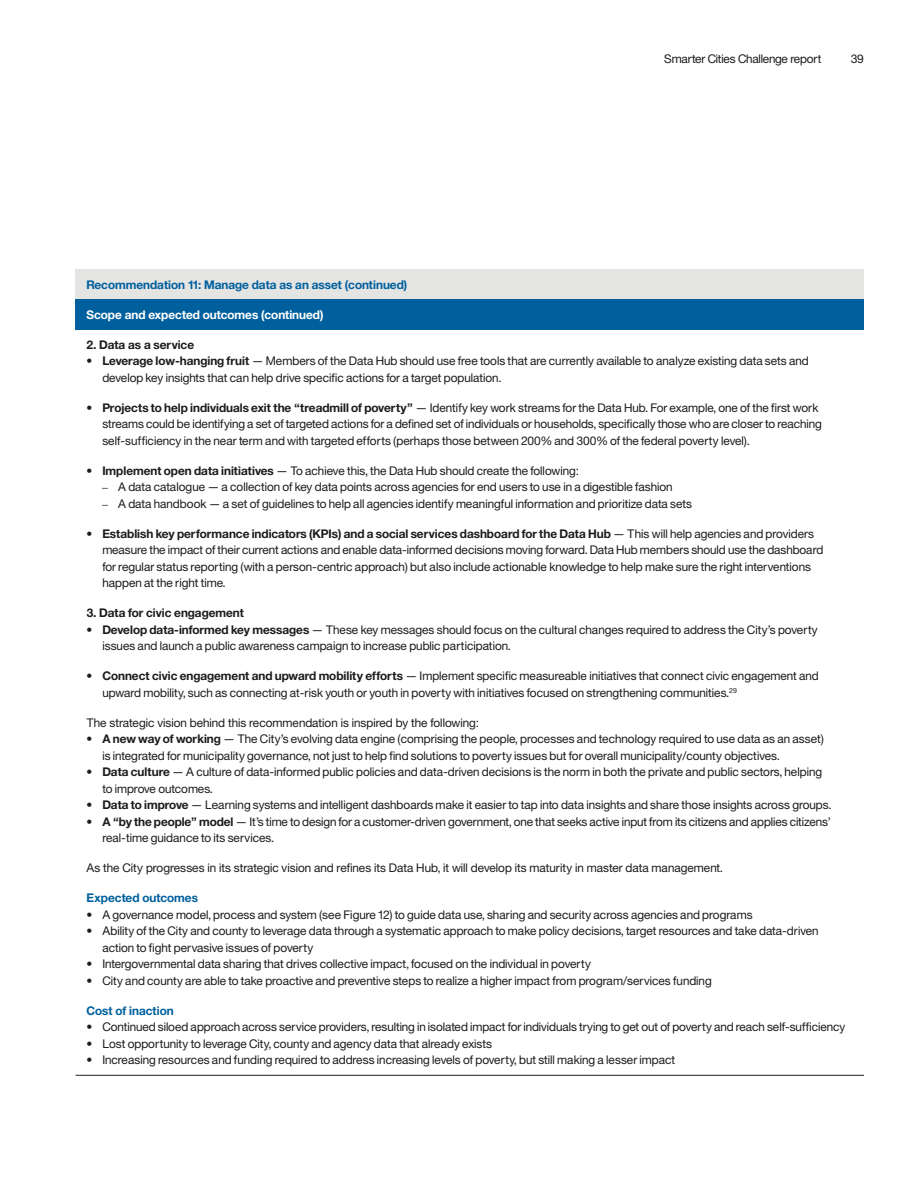
<style>
.page{position:relative;width:918px;height:1188px;background:#fff}
.page>*{position:absolute;margin:0;border:0;box-sizing:border-box;transform-origin:0 0}
.t1{font:12px/16.5px "Helv Neue Romanfor IBM";color:#1d1d1b}
.t2{font:12px "Helv Neue Boldfor IBM";color:#1d1d1b}
.t3{font:12px "Helv Neue Boldfor IBM";color:#00609d}
.t4{font:12px "Helv Neue Boldfor IBM";color:#fff}
.t5{font:12px "Helv Neue Romanfor IBM";letter-spacing:-.02em;color:#1d1d1b}
.s1{font-family:"Helv Neue Boldfor IBM"}
.s2{font-family:"Janson Text LT Pro"}
.s3{font-family:"Helv Neue Romanfor IBM"}
</style>
<div class="page">
<div style="left:76px;top:269px;width:788px;height:30px;background:#e4e4e3"></div>
<div style="left:76px;top:299px;width:788px;height:31px;background:#00609d"></div>
<hr style="left:76px;top:1075px;width:788px;height:1px;background:#1d1d1b">
<p class="t5" style="left:664px;top:51px;width:159px">Smarter Cities Challenge report</p>
<p class="t1" style="left:851px;top:50px;width:15px">39</p>
<p class="t3" style="left:86px;top:277px;width:322px">Recommendation 11: Manage data as an asset (continued)</p>
<p class="t4" style="left:86px;top:307px;width:239px">Scope and expected outcomes (continued)</p>
<p class="t2" style="left:86px;top:337px;width:109px">2. Data as a service</p>
<p class="t1" style="left:102px;top:353px;width:708px;text-indent:-16px"><span class="s1">• Leverage low-hanging fruit</span> — Members of the Data Hub should use free tools that are currently available to analyze existing data sets and develop key insights that can help drive specific actions for a target population.</p>
<p class="t1" style="left:102px;top:399px;width:721px;text-indent:-16px"><span class="s1">• Projects to help individuals exit the “treadmill of poverty”</span> — Identify key work streams for the Data Hub. For example, one of the first work streams could be identifying a set of targeted actions for a defined set of individuals or households, specifically those who are closer to reaching self-sufficiency in the near term and with targeted efforts (perhaps those between 200% and 300% of the federal poverty level).</p>
<p class="t1" style="left:86px;top:462px;width:494px"><span class="s1">• Implement open data initiatives</span> — To achieve this, the Data Hub should create the following:</p>
<p class="t1" style="left:102px;top:479px;width:572px"><span class="s2">–</span> A data catalogue — a collection of key data points across agencies for end users to use in a digestible fashion</p>
<p class="t1" style="left:102px;top:495px;width:591px"><span class="s2">–</span> A data handbook — a set of guidelines to help all agencies identify meaningful information and prioritize data sets</p>
<p class="t2" style="left:86px;top:526px;width:729px">• Establish key performance indicators (KPIs) and a social services dashboard for the Data Hub <span class="s3">— This will help agencies and providers</span></p>
<p class="t1" style="left:102px;top:542px;width:722px">measure the impact of their current actions and enable data-informed decisions moving forward. Data Hub members should use the dashboard for regular status reporting (with a person-centric approach) but also include actionable knowledge to help make sure the right interventions happen at the right time.</p>
<p class="t2" style="left:86px;top:606px;width:159px">3. Data for civic engagement</p>
<p class="t1" style="left:102px;top:621px;width:717px;text-indent:-16px"><span class="s1">• Develop data-informed key messages</span> — These key messages should focus on the cultural changes required to address the City’s poverty issues and launch a public awareness campaign to increase public participation.</p>
<p class="t1" style="left:102px;top:668px;width:718px;text-indent:-16px"><span class="s1">• Connect civic engagement and upward mobility efforts</span> — Implement specific measureable initiatives that connect civic engagement and upward mobility, such as connecting at-risk youth or youth in poverty with initiatives focused on strengthening communities.<sup>29</sup></p>
<p class="t1" style="left:86px;top:714px;width:394px">The strategic vision behind this recommendation is inspired by the following:</p>
<p class="t1" style="left:102px;top:731px;width:723px;text-indent:-16px"><span class="s1">• A new way of working</span> — The City’s evolving data engine (comprising the people, processes and technology required to use data as an asset) is integrated for municipality governance, not just to help find solutions to poverty issues but for overall municipality/county objectives.</p>
<p class="t1" style="left:102px;top:764px;width:721px;text-indent:-16px"><span class="s1">• Data culture</span> — A culture of data-informed public policies and data-driven decisions is the norm in both the private and public sectors, helping to improve outcomes.</p>
<p class="t1" style="left:86px;top:797px;width:746px"><span class="s1">• Data to improve</span> — Learning systems and intelligent dashboards make it easier to tap into data insights and share those insights across groups.</p>
<p class="t1" style="left:102px;top:813px;width:730px;text-indent:-16px"><span class="s1">• A “by the people” model</span> — It’s time to design for a customer-driven government, one that seeks active input from its citizens and applies citizens’ real-time guidance to its services.</p>
<p class="t1" style="left:86px;top:860px;width:638px">As the City progresses in its strategic vision and refines its Data Hub, it will develop its maturity in master data management.</p>
<p class="t3" style="left:86px;top:891px;width:113px">Expected outcomes</p>
<p class="t1" style="left:86px;top:906px;width:668px">• A governance model, process and system (see Figure 12) to guide data use, sharing and security across agencies and programs</p>
<p class="t1" style="left:102px;top:923px;width:718px;text-indent:-16px">• Ability of the City and county to leverage data through a systematic approach to make policy decisions, target resources and take data-driven action to fight pervasive issues of poverty</p>
<p class="t1" style="left:86px;top:956px;width:506px">• Intergovernmental data sharing that drives collective impact, focused on the individual in poverty</p>
<p class="t1" style="left:86px;top:972px;width:627px">• City and county are able to take proactive and preventive steps to realize a higher impact from program/services funding</p>
<p class="t3" style="left:86px;top:1003px;width:89px">Cost of inaction</p>
<p class="t1" style="left:86px;top:1019px;width:760px">• Continued siloed approach across service providers, resulting in isolated impact for individuals trying to get out of poverty and reach self-sufficiency</p>
<p class="t1" style="left:86px;top:1035px;width:407px">• Lost opportunity to leverage City, county and agency data that already exists</p>
<p class="t1" style="left:86px;top:1052px;width:590px">• Increasing resources and funding required to address increasing levels of poverty, but still making a lesser impact</p>
</div>
